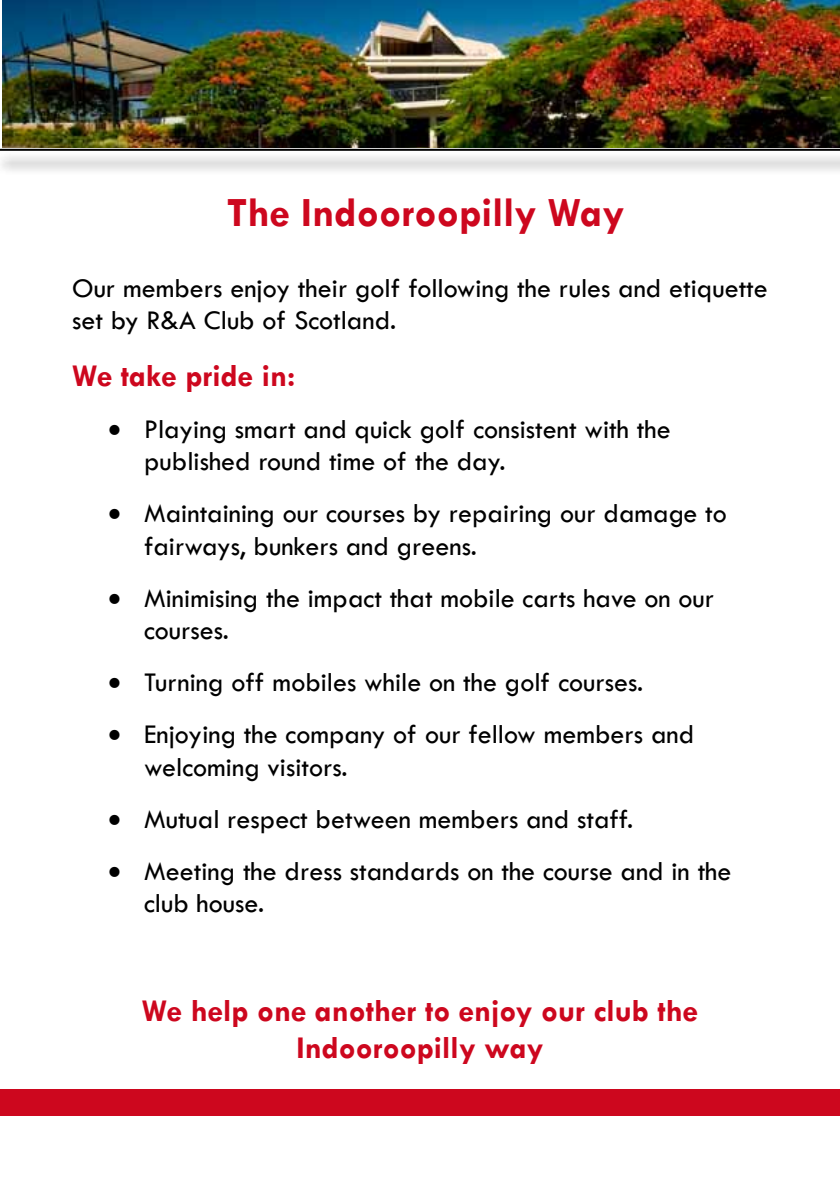
<style>
.page{position:relative;width:840px;height:1191px;background:#fff}
.page>*{position:absolute;margin:0;border:0;box-sizing:border-box;transform-origin:0 0}
.t1{font:700 42px "Tw Cen";color:#cd071e}
.t2{font:700 32px/36.8px "Tw Cen";color:#cd071e;text-align:center}
.t3{font:28px/32.2px "Tw Cen";color:#000}
</style>
<div class="page">
<div style="left:0;top:1089px;width:839px;height:27px;background:#cd071e"></div>
<div style="left:0;top:152px;width:839px;height:24px;background:#000;opacity:.75"></div>
<hr style="left:0;top:149px;width:839px;height:2px;background:#000">
<img style="left:2px;top:0;width:837px;height:147px">
<h1 class="t1" style="left:227px;top:187px;width:398px">The Indooroopilly Way</h1>
<p class="t3" style="left:72px;top:272px;width:697px">Our members enjoy their golf following the rules and etiquette set by R&amp;A Club of Scotland.</p>
<p class="t2" style="left:72px;top:356px;width:225px">We take pride in:</p>
<p class="t3" style="left:144px;top:413px;width:528px;text-indent:-36px">• Playing smart and quick golf consistent with the published round time of the day.</p>
<p class="t3" style="left:144px;top:497px;width:584px;text-indent:-36px">• Maintaining our courses by repairing our damage to fairways, bunkers and greens.</p>
<p class="t3" style="left:144px;top:582px;width:571px;text-indent:-36px">• Minimising the impact that mobile carts have on our courses.</p>
<p class="t3" style="left:108px;top:666px;width:536px">• Turning off mobiles while on the golf courses.</p>
<p class="t3" style="left:144px;top:718px;width:551px;text-indent:-36px">• Enjoying the company of our fellow members and welcoming visitors.</p>
<p class="t3" style="left:108px;top:803px;width:526px">• Mutual respect between members and staff.</p>
<p class="t3" style="left:144px;top:855px;width:588px;text-indent:-36px">• Meeting the dress standards on the course and in the club house.</p>
<p class="t2" style="left:142px;top:992px;width:557px">We help one another to enjoy our club the<br>Indooroopilly way</p>
</div>
